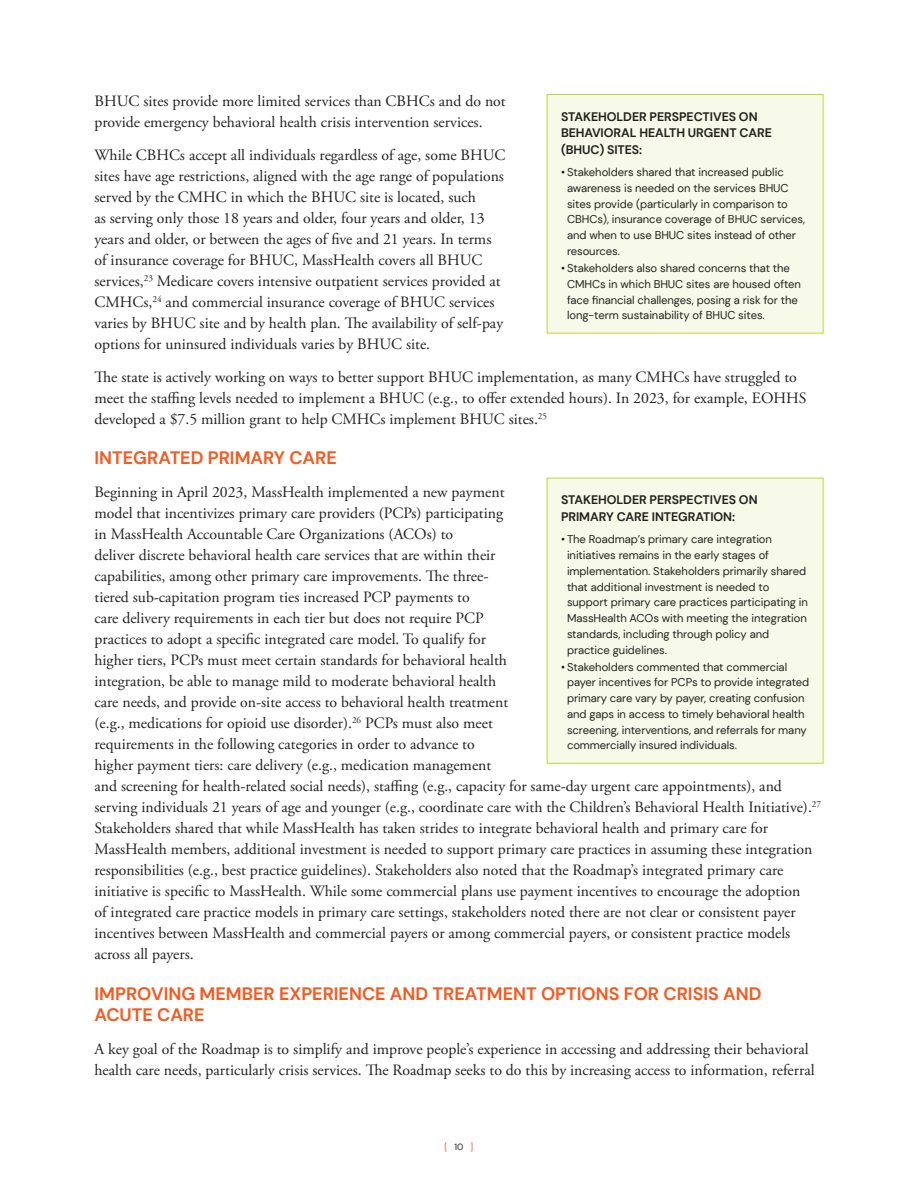
<style>
.page{position:relative;width:918px;height:1188px;background:#fff}
.page>*{position:absolute;margin:0;border:0;box-sizing:border-box;transform-origin:0 0}
.head_2{font:700 18px/21.6px "DM Sans";color:#f25b21}
.body_text{font:15.75px/21px "Adobe Garamond Pro";color:#231f20}
.callout_head{font:700 12.3px/16.5px "DM Sans";letter-spacing:-.005em;color:#231f20}
.t1{font:11.25px/15.8px "DM Sans";letter-spacing:-.005em;color:#231f20}
.t2{font:9px "DM Sans";color:#f25b21}
.s1{color:#231f20}
</style>
<div class="page">
<div style="left:547px;top:478px;width:276px;height:285px;background:#f7fae9"></div>
<div style="left:547px;top:94px;width:276px;height:239px;background:#f7fae9"></div>
<p class="body_text" style="left:94px;top:91px;width:413px">BHUC sites provide more limited services than CBHCs and do not provide emergency behavioral health crisis intervention services.</p>
<p class="body_text" style="left:94px;top:145px;width:413px">While CBHCs accept all individuals regardless of age, some BHUC sites have age restrictions, aligned with the age range of populations served by the CMHC in which the BHUC site is located, such<br>as serving only those 18 years and older, four years and older, 13 years and older, or between the ages of five and 21 years. In terms of insurance coverage for BHUC, MassHealth covers all BHUC services,<sup>23</sup> Medicare covers intensive outpatient services provided at CMHCs,<sup>24</sup> and commercial insurance coverage of BHUC services varies by BHUC site and by health plan. The availability of self-pay options for uninsured individuals varies by BHUC site.</p>
<p class="body_text" style="left:94px;top:367px;width:714px">The state is actively working on ways to better support BHUC implementation, as many CMHCs have struggled to meet the staffing levels needed to implement a BHUC (e.g., to offer extended hours). In 2023, for example, EOHHS developed a $7.5 million grant to help CMHCs implement BHUC sites.<sup>25</sup></p>
<p class="head_2" style="left:94px;top:447px;width:244px">INTEGRATED PRIMARY CARE</p>
<p class="body_text" style="left:94px;top:482px;width:728px">Beginning in April 2023, MassHealth implemented a new payment<br>model that incentivizes primary care providers (PCPs) participating<br>in MassHealth Accountable Care Organizations (ACOs) to<br>deliver discrete behavioral health care services that are within their<br>capabilities, among other primary care improvements. The three-<br>tiered sub-capitation program ties increased PCP payments to<br>care delivery requirements in each tier but does not require PCP<br>practices to adopt a specific integrated care model. To qualify for<br>higher tiers, PCPs must meet certain standards for behavioral health<br>integration, be able to manage mild to moderate behavioral health<br>care needs, and provide on-site access to behavioral health treatment<br>(e.g., medications for opioid use disorder).<sup>26</sup> PCPs must also meet<br>requirements in the following categories in order to advance to<br>higher payment tiers: care delivery (e.g., medication management<br>and screening for health-related social needs), staffing (e.g., capacity for same-day urgent care appointments), and serving individuals 21 years of age and younger (e.g., coordinate care with the Children’s Behavioral Health Initiative).<sup>27<br></sup>Stakeholders shared that while MassHealth has taken strides to integrate behavioral health and primary care for MassHealth members, additional investment is needed to support primary care practices in assuming these integration responsibilities (e.g., best practice guidelines). Stakeholders also noted that the Roadmap’s integrated primary care initiative is specific to MassHealth. While some commercial plans use payment incentives to encourage the adoption<br>of integrated care practice models in primary care settings, stakeholders noted there are not clear or consistent payer incentives between MassHealth and commercial payers or among commercial payers, or consistent practice models across all payers.</p>
<p class="head_2" style="left:94px;top:983px;width:669px">IMPROVING MEMBER EXPERIENCE AND TREATMENT OPTIONS FOR CRISIS AND<br>ACUTE CARE</p>
<p class="body_text" style="left:94px;top:1039px;width:722px">A key goal of the Roadmap is to simplify and improve people’s experience in accessing and addressing their behavioral health care needs, particularly crisis services. The Roadmap seeks to do this by increasing access to information, referral</p>
<p class="callout_head" style="left:561px;top:108px;width:212px">STAKEHOLDER PERSPECTIVES ON<br>BEHAVIORAL HEALTH URGENT CARE (BHUC) SITES:</p>
<p class="t1" style="left:567px;top:164px;width:240px;text-indent:-6px">• Stakeholders shared that increased public awareness is needed on the services BHUC sites provide (particularly in comparison to CBHCs), insurance coverage of BHUC services, and when to use BHUC sites instead of other resources.</p>
<p class="t1" style="left:567px;top:260px;width:235px;text-indent:-6px">• Stakeholders also shared concerns that the CMHCs in which BHUC sites are housed often face financial challenges, posing a risk for the long-term sustainability of BHUC sites.</p>
<p class="callout_head" style="left:561px;top:492px;width:198px">STAKEHOLDER PERSPECTIVES ON<br>PRIMARY CARE INTEGRATION:</p>
<p class="t1" style="left:567px;top:531px;width:242px;text-indent:-6px">• The Roadmap’s primary care integration initiatives remains in the early stages of implementation. Stakeholders primarily shared that additional investment is needed to support primary care practices participating in MassHealth ACOs with meeting the integration standards, including through policy and practice guidelines.</p>
<p class="t1" style="left:567px;top:659px;width:244px;text-indent:-6px">• Stakeholders commented that commercial payer incentives for PCPs to provide integrated primary care vary by payer, creating confusion and gaps in access to timely behavioral health screening, interventions, and referrals for many commercially insured individuals.</p>
<p class="t2" style="left:445px;top:1141px;width:30px">[ <span class="s1">10</span> ]</p>
</div>
